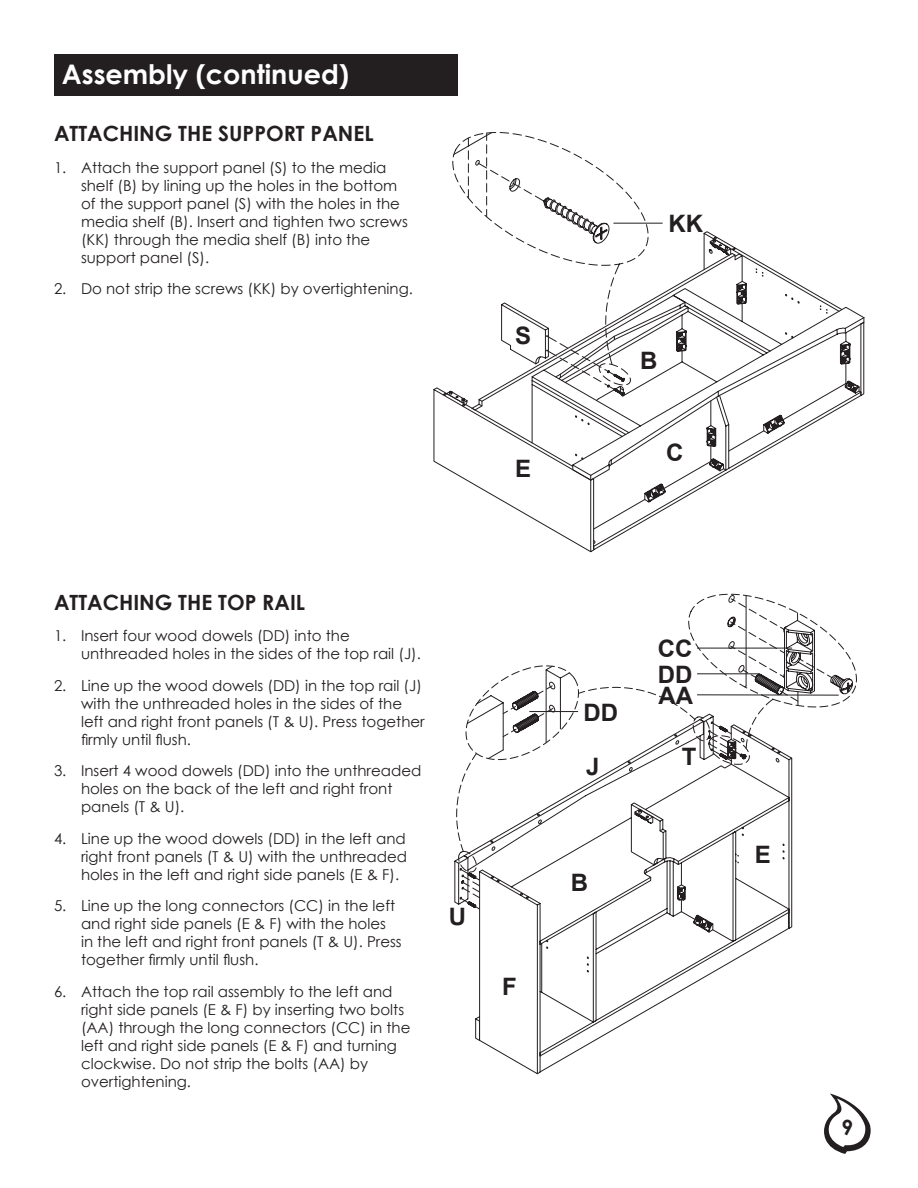
<style>
.page{position:relative;width:918px;height:1188px;background:#fff}
.page>*{position:absolute;margin:0;border:0;box-sizing:border-box;transform-origin:0 0}
.Heading_1{font:700 27px "Century Gothic";color:#fff}
.t1{font:700 24px "Arial";color:#231f20}
.Text{font:700 21px "Century Gothic";color:#231f20}
.t2{font:15px/18px "Century Gothic";color:#231f20}
</style>
<div class="page">
<svg style="left:824px;top:1093px;width:47px;height:61px"></svg>
<div style="left:54px;top:54px;width:404px;height:42px;background:#231f20"></div>
<svg style="left:505px;top:503px;width:171px;height:48px"></svg>
<svg style="left:452px;top:156px;width:277px;height:347px"></svg>
<svg style="left:453px;top:132px;width:412px;height:340px"></svg>
<hr style="left:613px;top:223px;width:50px;height:1px;background:#231f20">
<svg style="left:475px;top:933px;width:307px;height:142px"></svg>
<svg style="left:460px;top:665px;width:333px;height:268px"></svg>
<svg style="left:634px;top:594px;width:223px;height:230px"></svg>
<hr style="left:697px;top:674px;width:63px;height:1px;background:#231f20">
<hr style="left:697px;top:695px;width:142px;height:1px;background:#231f20">
<hr style="left:697px;top:648px;width:95px;height:1px;background:#231f20">
<p class="Heading_1" style="left:62px;top:54px;width:289px">Assembly (continued)</p>
<p class="Text" style="left:54px;top:117px;width:321px">ATTACHING THE SUPPORT PANEL</p>
<p class="t2" style="left:81px;top:158px;width:328px;text-indent:-27px">1. Attach the support panel (S) to the media shelf (B) by lining up the holes in the bottom of the support panel (S) with the holes in the media shelf (B). Insert and tighten two screws (KK) through the media shelf (B) into the support panel (S).</p>
<p class="t2" style="left:54px;top:279px;width:361px">2. Do not strip the screws (KK) by overtightening.</p>
<p class="t1" style="left:515px;top:319px;width:18px">S</p>
<p class="t1" style="left:515px;top:452px;width:18px">E</p>
<p class="t1" style="left:668px;top:208px;width:36px">KK</p>
<p class="t1" style="left:640px;top:345px;width:19px">B</p>
<p class="t1" style="left:666px;top:436px;width:19px">C</p>
<p class="Text" style="left:54px;top:586px;width:253px">ATTACHING THE TOP RAIL</p>
<p class="t2" style="left:81px;top:627px;width:341px;text-indent:-27px">1. Insert four wood dowels (DD) into the unthreaded holes in the sides of the top rail (J).</p>
<p class="t2" style="left:81px;top:676px;width:345px;text-indent:-27px">2. Line up the wood dowels (DD) in the top rail (J) with the unthreaded holes in the sides of the left and right front panels (T &amp; U). Press together firmly until flush.</p>
<p class="t2" style="left:81px;top:762px;width:342px;text-indent:-27px">3. Insert 4 wood dowels (DD) into the unthreaded holes on the back of the left and right front panels (T &amp; U).</p>
<p class="t2" style="left:81px;top:829px;width:328px;text-align:justify;text-indent:-27px">4. Line up the wood dowels (DD) in the left and right front panels (T &amp; U) with the unthreaded holes in the left and right side panels (E &amp; F).</p>
<p class="t2" style="left:81px;top:897px;width:322px;text-indent:-27px">5. Line up the long connectors (CC) in the left and right side panels (E &amp; F) with the holes in the left and right front panels (T &amp; U). Press together firmly until flush.</p>
<p class="t2" style="left:81px;top:982px;width:331px;text-indent:-27px">6. Attach the top rail assembly to the left and right side panels (E &amp; F) by inserting two bolts (AA) through the long connectors (CC) in the left and right side panels (E &amp; F) and turning clockwise. Do not strip the bolts (AA) by overtightening.</p>
<p class="t1" style="left:449px;top:901px;width:19px">U</p>
<p class="t1" style="left:502px;top:971px;width:16px">F</p>
<p class="t1" style="left:583px;top:696px;width:36px">DD</p>
<p class="t1" style="left:586px;top:750px;width:15px">J</p>
<p class="t1" style="left:571px;top:866px;width:19px">B</p>
<p class="t1" style="left:658px;top:633px;width:36px">CC</p>
<p class="t1" style="left:658px;top:658px;width:36px">DD</p>
<p class="t1" style="left:658px;top:679px;width:36px">AA</p>
<p class="t1" style="left:682px;top:740px;width:16px">T</p>
<p class="t1" style="left:755px;top:838px;width:18px">E</p>
<h3 class="Text" style="left:842px;top:1112px;width:13px">9</h3>
</div>
